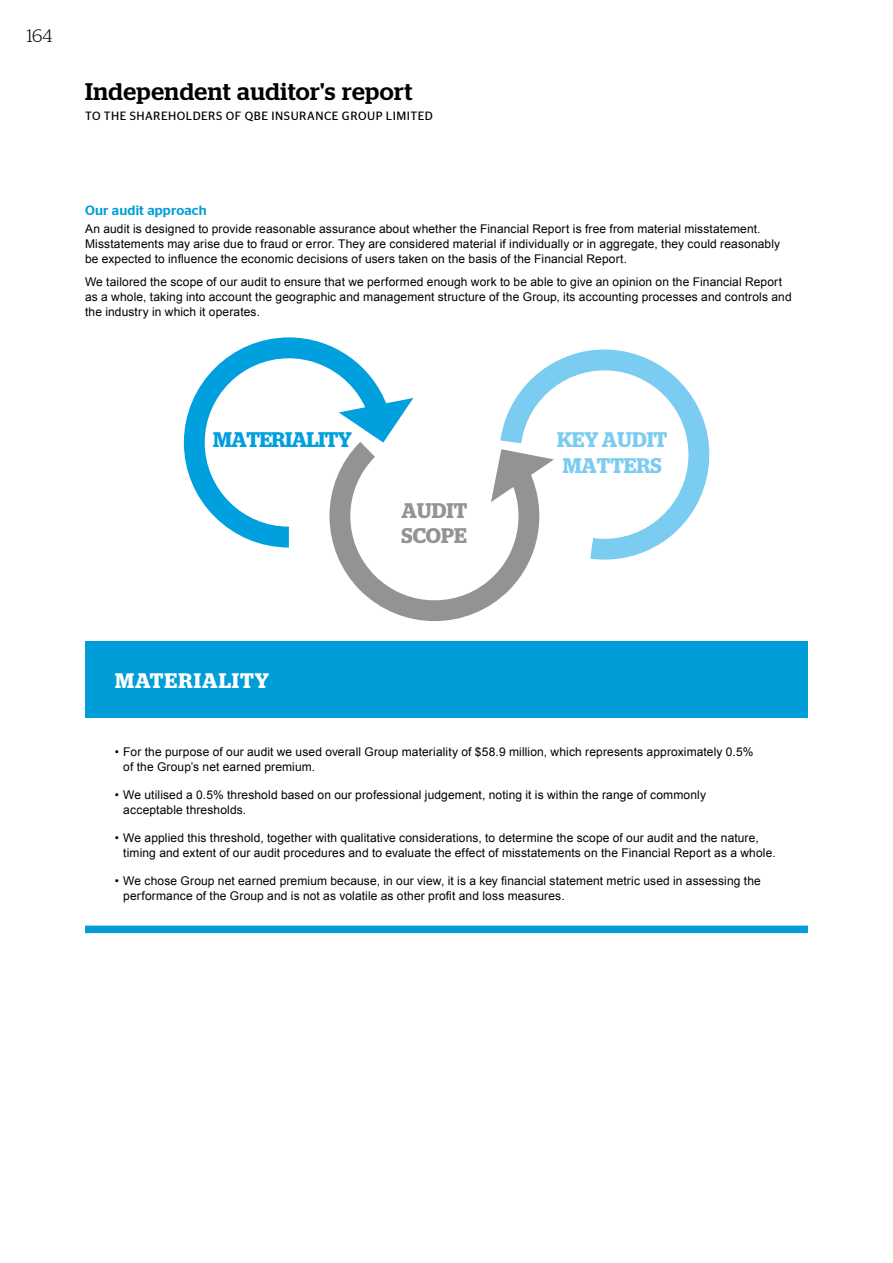
<style>
.page{position:relative;width:893px;height:1263px;background:#fff}
.page>*{position:absolute;margin:0;border:0;box-sizing:border-box;transform-origin:0 0}
.t1{font:500 24px "Stag";letter-spacing:.02em;color:#000}
.t2{font:600 21.15px/25.3px "Stag";color:#7accf0}
.t3{font:600 21.15px "Stag";letter-spacing:-.025em;color:#009fde}
.t4{font:600 21.15px/25.3px "Stag";color:#959391}
.t5{font:600 21px "Stag";letter-spacing:.045em;color:#fff}
.t6{font:300 18px "Stag";color:#000}
.t7{font:500 13.5px "Stag Sans";letter-spacing:.01em;color:#009dd8}
.t8{font:12px/15px "Arial";letter-spacing:.01em;color:#000}
.t9{font:12px "Stag Sans";letter-spacing:.04em;color:#000}
</style>
<div class="page">
<svg style="left:184px;top:337px;width:346px;height:284px"></svg>
<svg style="left:500px;top:343px;width:210px;height:217px"></svg>
<div style="left:85px;top:641px;width:723px;height:77px;background:#009dd8"></div>
<div style="left:85px;top:925px;width:723px;height:8px;background:#009dd8"></div>
<h3 class="t6" style="left:27px;top:26px;width:27px">164</h3>
<h1 class="t1" style="left:85px;top:77px;width:329px">Independent auditor's report</h1>
<p class="t9" style="left:85px;top:109px;width:349px">TO THE SHAREHOLDERS OF QBE INSURANCE GROUP LIMITED</p>
<p class="t7" style="left:85px;top:202px;width:123px">Our audit approach</p>
<p class="t8" style="left:85px;top:221px;width:697px">An audit is designed to provide reasonable assurance about whether the Financial Report is free from material misstatement.<br>Misstatements may arise due to fraud or error. They are considered material if individually or in aggregate, they could reasonably be expected to influence the economic decisions of users taken on the basis of the Financial Report.</p>
<p class="t8" style="left:85px;top:274px;width:708px">We tailored the scope of our audit to ensure that we performed enough work to be able to give an opinion on the Financial Report as a whole, taking into account the geographic and management structure of the Group, its accounting processes and controls and the industry in which it operates.</p>
<h2 class="t3" style="left:213px;top:427px;width:140px">MATERIALITY</h2>
<h2 class="t2" style="left:557px;top:427px;width:112px">KEY AUDIT<br>MATTERS</h2>
<h2 class="t4" style="left:402px;top:497px;width:67px">AUDIT<br>SCOPE</h2>
<h3 class="t5" style="left:115px;top:668px;width:156px">MATERIALITY</h3>
<p class="t8" style="left:123px;top:745px;width:632px;text-indent:-9px">• For the purpose of our audit we used overall Group materiality of $58.9 million, which represents approximately 0.5% of the Group’s net earned premium.</p>
<p class="t8" style="left:123px;top:787px;width:584px;text-indent:-9px">• We utilised a 0.5% threshold based on our professional judgement, noting it is within the range of commonly acceptable thresholds.</p>
<p class="t8" style="left:123px;top:830px;width:654px;text-indent:-9px">• We applied this threshold, together with qualitative considerations, to determine the scope of our audit and the nature, timing and extent of our audit procedures and to evaluate the effect of misstatements on the Financial Report as a whole.</p>
<p class="t8" style="left:123px;top:873px;width:639px;text-indent:-9px">• We chose Group net earned premium because, in our view, it is a key financial statement metric used in assessing the performance of the Group and is not as volatile as other profit and loss measures.</p>
</div>
